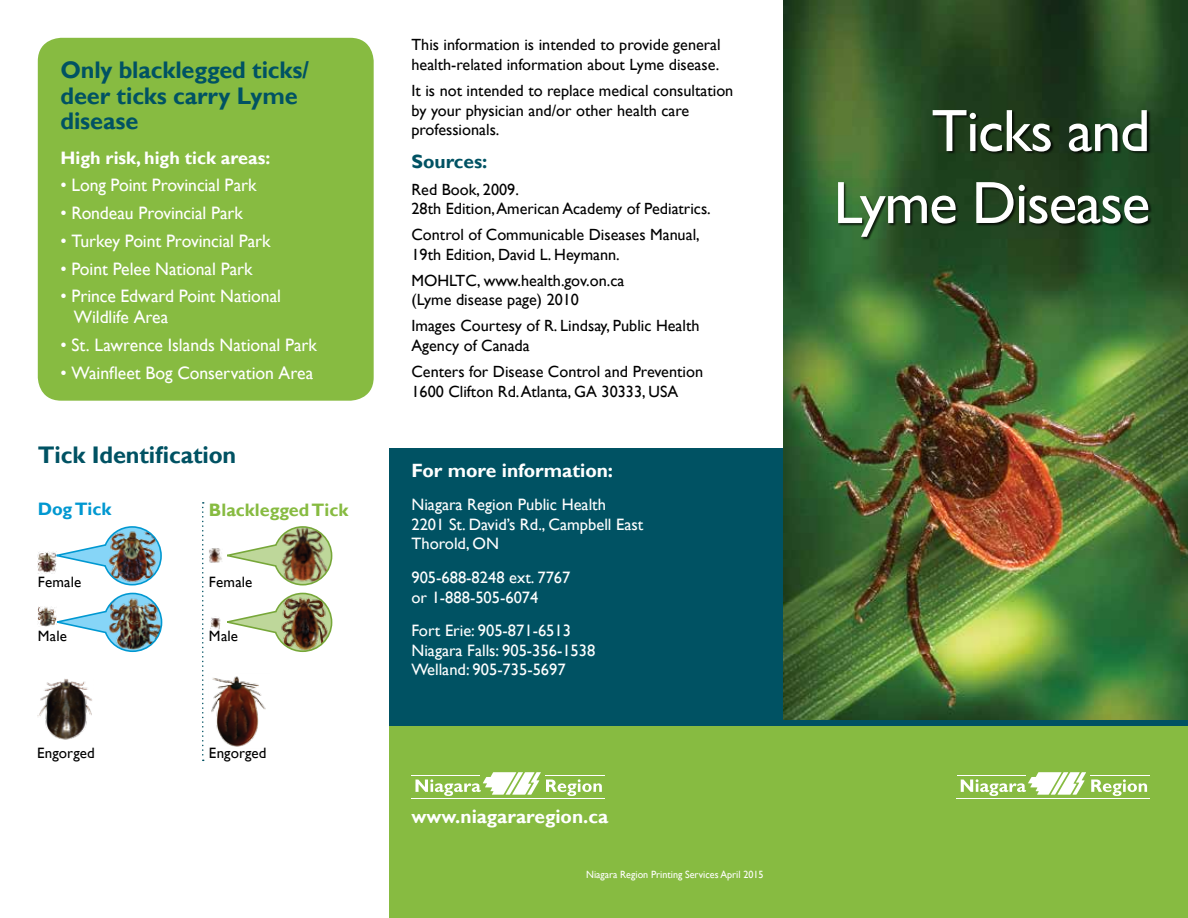
<style>
.page{position:relative;width:1188px;height:918px;background:#fff}
.page>*{position:absolute;margin:0;border:0;box-sizing:border-box;transform-origin:0 0}
.t1{font:60px/72px "Gill Sans";letter-spacing:-.02em;color:#fff;text-align:right}
.t2{font:700 24px/25.5px "Gill Sans";letter-spacing:-.005em;color:#005263}
.t3{font:700 19.2px "Gill Sans";color:#fff}
.t4{font:700 19.2px "Gill Sans";color:#005263}
.t5{font:18px/21px "Gill Sans";letter-spacing:-.005em;color:#fff}
.t6{font:700 18px "Gill Sans";color:#fff}
.t7{font:700 18px "Gill Sans";color:#87bb41}
.t8{font:700 18px "Gill Sans";color:#0098d1}
.t9{font:16.5px/19.8px "Gill Sans";color:#fff}
.t10{font:16.2px/19.5px "Gill Sans";color:#000}
.t11{font:15px "Gill Sans";letter-spacing:.01em;color:#000}
.t12{font:10.5px "Gill Sans";color:#fff;scale:.96 1}
</style>
<div class="page">
<div style="left:38px;top:38px;width:336px;height:363px;background:#87bb41;border-radius:23px"></div>
<div style="left:390px;top:720px;width:798px;height:198px;background:#87bb41"></div>
<img style="left:783px;top:0;width:405px;height:720px">
<div style="left:838px;top:110px;width:314px;height:131px;background:#000;opacity:.75"></div>
<svg style="left:961px;top:772px;width:186px;height:24px"></svg>
<hr style="left:957px;top:798px;width:193px;height:1px;background:#fff">
<hr style="left:957px;top:775px;width:69px;height:1px;background:#fff">
<hr style="left:1091px;top:775px;width:59px;height:1px;background:#fff">
<svg style="left:415px;top:772px;width:187px;height:24px"></svg>
<hr style="left:411px;top:798px;width:194px;height:1px;background:#fff">
<hr style="left:411px;top:775px;width:69px;height:1px;background:#fff">
<hr style="left:545px;top:775px;width:60px;height:1px;background:#fff">
<div style="left:783px;top:720px;width:405px;height:6px;background:#005263"></div>
<div style="left:390px;top:448px;width:393px;height:278px;background:#005263"></div>
<img style="left:38px;top:551px;width:11px;height:22px">
<img style="left:209px;top:548px;width:11px;height:15px">
<img style="left:37px;top:607px;width:13px;height:19px">
<img style="left:211px;top:617px;width:9px;height:13px">
<img style="left:38px;top:679px;width:54px;height:61px">
<img style="left:211px;top:676px;width:55px;height:71px">
<img style="left:49px;top:526px;width:113px;height:60px">
<svg style="left:220px;top:526px;width:113px;height:60px"></svg>
<img style="left:50px;top:592px;width:113px;height:61px">
<svg style="left:220px;top:592px;width:113px;height:60px"></svg>
<svg style="left:202px;top:502px;width:2px;height:259px"></svg>
<h2 class="t2" style="left:60px;top:58px;width:250px">Only blacklegged ticks/ deer ticks carry Lyme disease</h2>
<p class="t6" style="left:60px;top:147px;width:211px">High risk, high tick areas:</p>
<p class="t5" style="left:60px;top:175px;width:198px">• Long Point Provincial Park</p>
<p class="t5" style="left:60px;top:203px;width:184px">• Rondeau Provincial Park</p>
<p class="t5" style="left:60px;top:231px;width:212px">• Turkey Point Provincial Park</p>
<p class="t5" style="left:60px;top:258px;width:194px">• Point Pelee National Park</p>
<p class="t5" style="left:74px;top:286px;width:209px;text-indent:-14px">• Prince Edward Point National<br>Wildlife Area</p>
<p class="t5" style="left:60px;top:335px;width:258px">• St. Lawrence Islands National Park</p>
<p class="t5" style="left:60px;top:363px;width:254px">• Wainfleet Bog Conservation Area</p>
<h2 class="t2" style="left:38px;top:443px;width:200px">Tick Identification</h2>
<p class="t8" style="left:38px;top:498px;width:75px">Dog Tick</p>
<p class="t7" style="left:209px;top:499px;width:141px">Blacklegged Tick</p>
<p class="t11" style="left:38px;top:573px;width:45px">Female</p>
<p class="t11" style="left:209px;top:573px;width:45px">Female</p>
<p class="t11" style="left:38px;top:627px;width:31px">Male</p>
<p class="t11" style="left:209px;top:627px;width:31px">Male</p>
<p class="t11" style="left:37px;top:745px;width:59px">Engorged</p>
<p class="t11" style="left:209px;top:745px;width:59px">Engorged</p>
<p class="t10" style="left:411px;top:36px;width:311px">This information is intended to provide general health-related information about Lyme disease.</p>
<p class="t10" style="left:411px;top:81px;width:323px">It is not intended to replace medical consultation by your physician and/or other health care professionals.</p>
<p class="t4" style="left:411px;top:150px;width:77px">Sources:</p>
<p class="t10" style="left:411px;top:180px;width:301px">Red Book, 2009.<br>28th Edition, American Academy of Pediatrics.</p>
<p class="t10" style="left:411px;top:225px;width:290px">Control of Communicable Diseases Manual,<br>19th Edition, David L. Heymann.</p>
<p class="t10" style="left:411px;top:271px;width:214px">MOHLTC, www.health.gov.on.ca (Lyme disease page) 2010</p>
<p class="t10" style="left:411px;top:317px;width:290px">Images Courtesy of R. Lindsay, Public Health<br>Agency of Canada</p>
<p class="t10" style="left:411px;top:362px;width:293px">Centers for Disease Control and Prevention<br>1600 Clifton Rd. Atlanta, GA 30333, USA</p>
<p class="t3" style="left:411px;top:459px;width:203px">For more information:</p>
<p class="t9" style="left:411px;top:495px;width:233px">Niagara Region Public Health<br>2201 St. David’s Rd., Campbell East<br>Thorold, ON</p>
<p class="t9" style="left:411px;top:568px;width:160px">905-688-8248 ext. 7767 or 1-888-505-6074</p>
<p class="t9" style="left:411px;top:621px;width:185px">Fort Erie: 905-871-6513<br>Niagara Falls: 905-356-1538<br>Welland: 905-735-5697</p>
<p class="t3" style="left:411px;top:805px;width:198px">www.niagararegion.ca</p>
<p class="t12" style="left:586px;top:868px;width:186px">Niagara Region Printing Services April 2015</p>
<h1 class="t1" style="left:834px;top:96px;width:318px">Ticks and<br>Lyme Disease</h1>
</div>
